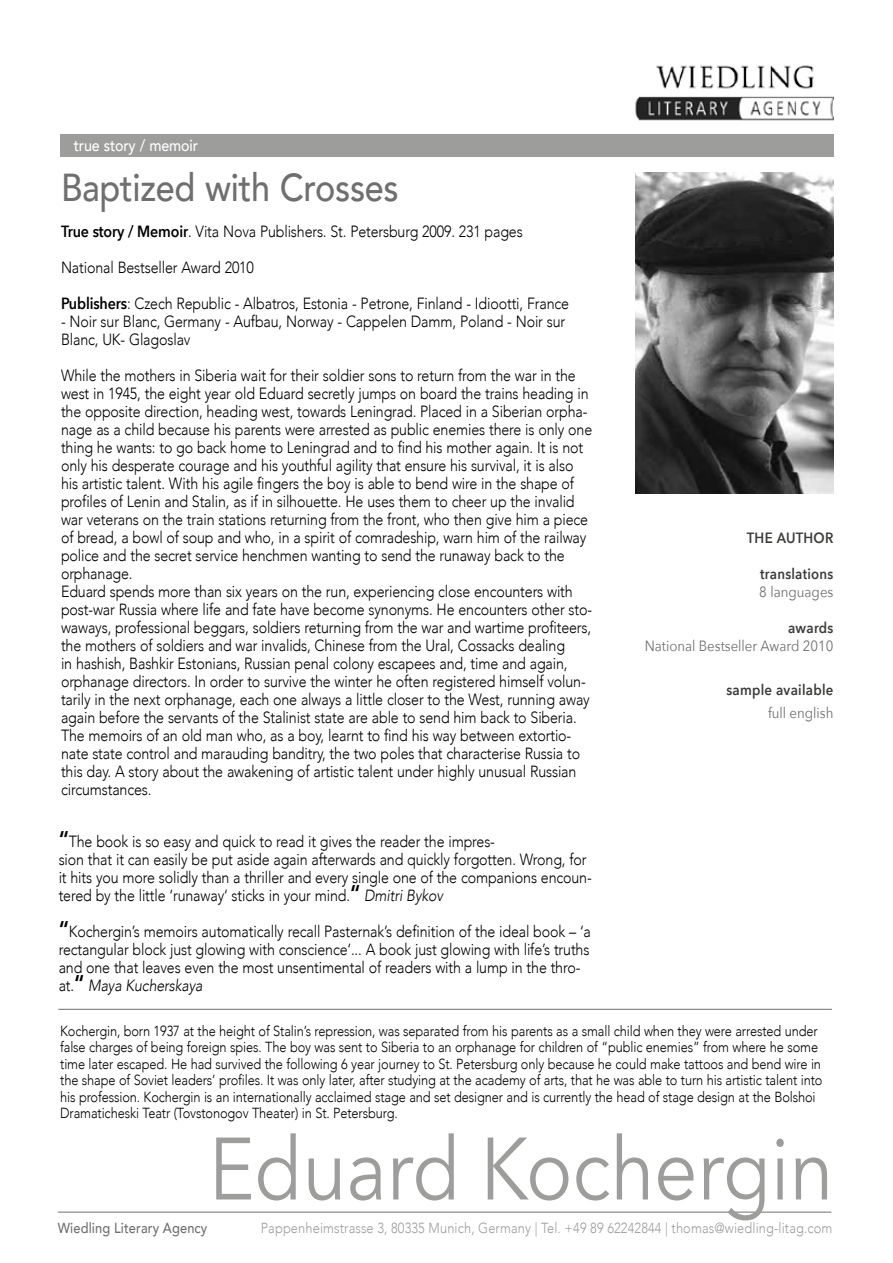
<style>
.page{position:relative;width:893px;height:1263px;background:#fff}
.page>*{position:absolute;margin:0;border:0;box-sizing:border-box;transform-origin:0 0}
.t1{font:87.45px "Avenir Next";letter-spacing:-.01em;color:#9d9d9c;scale:.88 1}
.t2{font:500 38.85px "Avenir";letter-spacing:-.01em;color:#706f6f;scale:.88 1}
.t3{font:300 16.2px/18px "Avenir";letter-spacing:-.01em;color:#000;scale:.88 1}
.t4{font:500 16.2px "Avenir";letter-spacing:-.01em;color:#fff;scale:.88 1}
.t5{font:14.85px "Avenir Next";color:#706f6f;scale:.89 1}
.t6{font:600 14.85px "Avenir Next";letter-spacing:.02em;color:#3c3c3b;scale:.89 1}
.t7{font:300 14.55px/16.5px "Avenir";letter-spacing:-.01em;color:#000;scale:.88 1}
.t8{font:300 14.55px "Avenir";letter-spacing:.01em;color:#9d9d9c;scale:.88 1}
.t9{font:500 14.55px "Avenir";letter-spacing:.01em;color:#706f6f;scale:.88 1}
.s1{font-family:"Avenir Next";font-weight:600}
.s2{font-weight:800;font-size:22.65px}
.s3{font-style:italic}
</style>
<div class="page">
<img style="left:629px;top:65px;width:204px;height:70px">
<div style="left:60px;top:135px;width:773px;height:22px;background:#9d9d9c"></div>
<hr style="left:58px;top:1212px;width:773px;height:1px;background:#706f6f">
<hr style="left:58px;top:1009px;width:774px;height:1px;background:#706f6f">
<img style="left:636px;top:173px;width:197px;height:321px">
<p class="t4" style="left:74px;top:131px;width:143px">true story / memoir</p>
<h2 class="t2" style="left:61px;top:154px;width:385px">Baptized with Crosses</h2>
<p class="t3" style="left:61px;top:223px;width:526px"><span class="s1">True story / Memoir</span>. Vita Nova Publishers. St. Petersburg 2009. 231 pages</p>
<p class="t3" style="left:61px;top:259px;width:221px">National Bestseller Award 2010</p>
<p class="t3" style="left:61px;top:295px;width:579px"><span class="s1">Publishers</span>: Czech Republic - Albatros, Estonia - Petrone, Finland - Idiootti, France</p>
<p class="t3" style="left:61px;top:313px;width:574px">- Noir sur Blanc, Germany - Aufbau, Norway - Cappelen Damm, Poland - Noir sur<br>Blanc, UK- Glagoslav</p>
<p class="t3" style="left:61px;top:367px;width:605px">While the mothers in Siberia wait for their soldier sons to return from the war in the west in 1945, the eight year old Eduard secretly jumps on board the trains heading in the opposite direction, heading west, towards Leningrad. Placed in a Siberian orpha&shy;nage as a child because his parents were arrested as public enemies there is only one thing he wants: to go back home to Leningrad and to find his mother again. It is not only his desperate courage and his youthful agility that ensure his survival, it is also his artistic talent. With his agile fingers the boy is able to bend wire in the shape of profiles of Lenin and Stalin, as if in silhouette. He uses them to cheer up the invalid war veterans on the train stations returning from the front, who then give him a piece of bread, a bowl of soup and who, in a spirit of comradeship, warn him of the railway police and the secret service henchmen wanting to send the runaway back to the orphanage.<br>Eduard spends more than six years on the run, experiencing close encounters with post-war Russia where life and fate have become synonyms. He encounters other sto&shy;waways, professional beggars, soldiers returning from the war and wartime profiteers, the mothers of soldiers and war invalids, Chinese from the Ural, Cossacks dealing<br>in hashish, Bashkir Estonians, Russian penal colony escapees and, time and again, orphanage directors. In order to survive the winter he often registered himself volun&shy;tarily in the next orphanage, each one always a little closer to the West, running away again before the servants of the Stalinist state are able to send him back to Siberia.<br>The memoirs of an old man who, as a boy, learnt to find his way between extortio&shy;nate state control and marauding banditry, the two poles that characterise Russia to this day. A story about the awakening of artistic talent under highly unusual Russian circumstances.</p>
<p class="t3" style="left:59px;top:832px;width:607px"><span class="s2">“</span>The book is so easy and quick to read it gives the reader the impres-<br>sion that it can easily be put aside again afterwards and quickly forgotten. Wrong, for it hits you more solidly than a thriller and every single one of the companions encoun&shy;tered by the little ‘runaway‘ sticks in your mind.<span class="s2">“</span> <span class="s3">Dmitri Bykov</span></p>
<p class="t3" style="left:59px;top:922px;width:606px"><span class="s2">“</span>Kochergin’s memoirs automatically recall Pasternak’s definition of the ideal book – ‘a rectangular block just glowing with conscience‘... A book just glowing with life’s truths and one that leaves even the most unsentimental of readers with a lump in the thro&shy;at.<span class="s2">“</span> <span class="s3">Maya Kucherskaya</span></p>
<p class="t6" style="left:747px;top:525px;width:99px">THE AUTHOR</p>
<p class="t6" style="left:760px;top:561px;width:84px">translations</p>
<p class="t5" style="left:759px;top:579px;width:85px">8 languages</p>
<p class="t6" style="left:788px;top:615px;width:52px">awards</p>
<p class="t5" style="left:645px;top:633px;width:213px">National Bestseller Award 2010</p>
<p class="t6" style="left:726px;top:677px;width:122px">sample available</p>
<p class="t5" style="left:768px;top:700px;width:75px">full english</p>
<p class="t7" style="left:60px;top:1022px;width:868px">Kochergin, born 1937 at the height of Stalin’s repression, was separated from his parents as a small child when they were arrested under false charges of being foreign spies. The boy was sent to Siberia to an orphanage for children of “public enemies” from where he some time later escaped. He had survived the following 6 year journey to St. Petersburg only because he could make tattoos and bend wire in the shape of Soviet leaders’ profiles. It was only later, after studying at the academy of arts, that he was able to turn his artistic talent into his profession. Kochergin is an internationally acclaimed stage and set designer and is currently the head of stage design at the Bolshoi Dramaticheski Teatr (Tovstonogov Theater) in St. Petersburg.</p>
<h1 class="t1" style="left:209px;top:1095px;width:711px">Eduard Kochergin</h1>
<p class="t9" style="left:58px;top:1215px;width:171px">Wiedling Literary Agency</p>
<p class="t8" style="left:261px;top:1219px;width:651px">Pappenheimstrasse 3, 80335 Munich, Germany | Tel. +49 89 62242844 | thomas@wiedling-litag.com</p>
</div>
